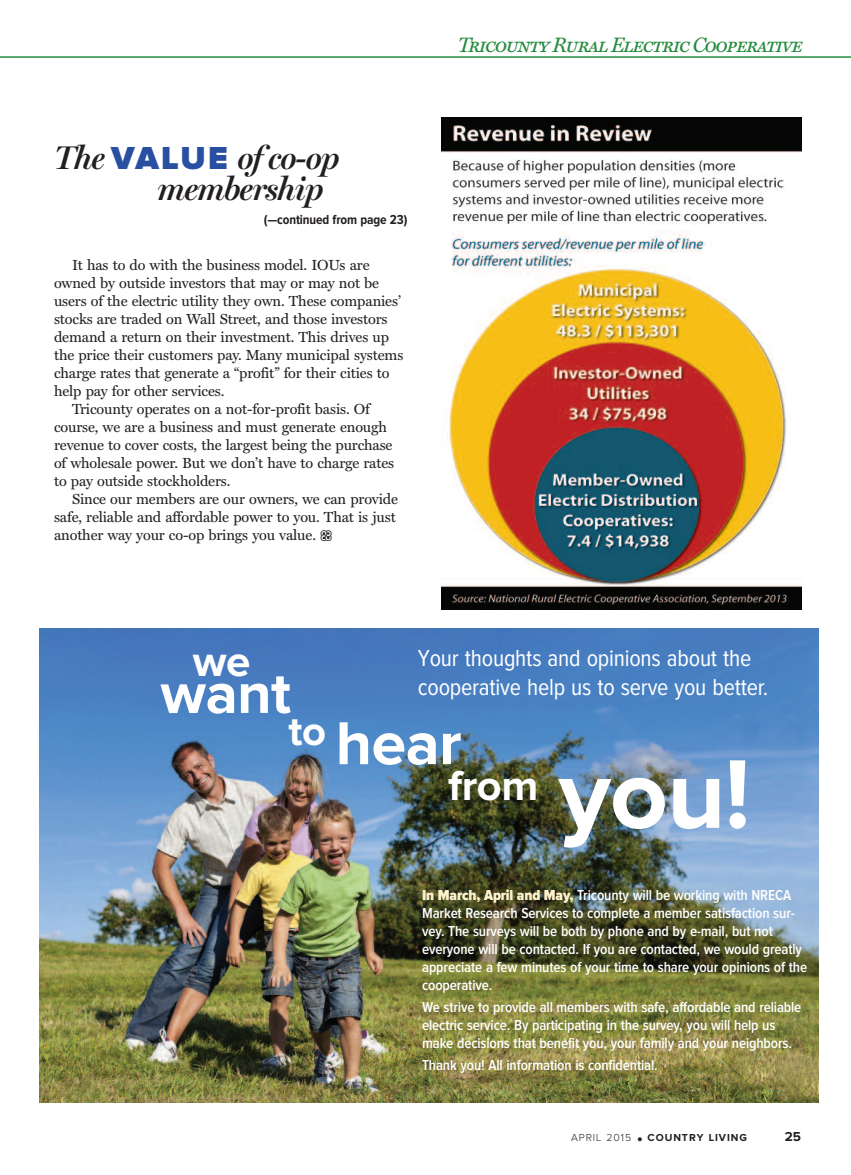
<style>
.page{position:relative;width:851px;height:1175px;background:#fff}
.page>*{position:absolute;margin:0;border:0;box-sizing:border-box;transform-origin:0 0}
.t1{font:700 101.1px "Proxima Nova";color:#fff}
.t2{font:700 62.7px "Proxima Nova";color:#fff}
.t3{font:700 59.4px "Proxima Nova";color:#fff}
.t4{font:700 44.1px "Proxima Nova";color:#fff}
.t5{font:700 43.35px "Proxima Nova";color:#fff}
.t6{font:italic 600 33px/31.5px "Miller Display";letter-spacing:-.03em;color:#231f20}
.t7{font:24px/28.8px "Proxima Nova Cond";letter-spacing:-.01em;color:#fff}
.t8{font:21px "Miller Text Italic SC";letter-spacing:-.06em;color:#238b3c}
.t9{font:600 15px/18px "Proxima Nova Cond";letter-spacing:-.01em;color:#fff}
.t10{font:14.7px "Miller Text";letter-spacing:-.01em;color:#231f20}
.t11{font:700 13.5px "Proxima Nova Cond";letter-spacing:-.01em;color:#231f20}
.t12{font:700 13.5px "Proxima Nova";color:#231f20}
.t13{font:700 10.5px "Proxima Nova";letter-spacing:.09em;color:#231f20}
.s1{font-family:"Proxima Nova";font-weight:900;font-style:normal;color:#284fa2}
.s2{font-weight:900;color:#fef2cc}
.s3{font-weight:300}
.s4{font-weight:300;font-size:19.5px}
</style>
<div class="page">
<hr style="left:0;top:56px;width:850px;height:2px;background:#238b3c">
<img style="left:40px;top:628px;width:778px;height:474px">
<img style="left:441px;top:117px;width:360px;height:492px">
<h3 class="t6" style="left:157px;top:141px;width:184px;text-indent:-103px">The <span class="s1">VALUE</span> of co-op membership</h3>
<p class="t11" style="left:264px;top:215px;width:145px">(—continued from page 23)</p>
<p class="t10" style="left:72px;top:256px;width:299px">It has to do with the business model. IOUs are</p>
<p class="t10" style="left:54px;top:274px;width:327px">owned by outside investors that may or may not be</p>
<p class="t10" style="left:54px;top:292px;width:348px">users of the electric utility they own. These companies’</p>
<p class="t10" style="left:54px;top:310px;width:335px">stocks are traded on Wall Street, and those investors</p>
<p class="t10" style="left:54px;top:328px;width:336px">demand a return on their investment. This drives up</p>
<p class="t10" style="left:54px;top:346px;width:351px">the price their customers pay. Many municipal systems</p>
<p class="t10" style="left:54px;top:364px;width:337px">charge rates that generate a “profit” for their cities to</p>
<p class="t10" style="left:54px;top:382px;width:172px">help pay for other services.</p>
<p class="t10" style="left:72px;top:400px;width:299px">Tricounty operates on a not-for-profit basis. Of</p>
<p class="t10" style="left:54px;top:418px;width:334px">course, we are a business and must generate enough</p>
<p class="t10" style="left:54px;top:436px;width:340px">revenue to cover costs, the largest being the purchase</p>
<p class="t10" style="left:54px;top:454px;width:341px">of wholesale power. But we don’t have to charge rates</p>
<p class="t10" style="left:54px;top:472px;width:178px">to pay outside stockholders.</p>
<p class="t10" style="left:72px;top:490px;width:327px">Since our members are our owners, we can provide</p>
<p class="t10" style="left:54px;top:508px;width:343px">safe, reliable and affordable power to you. That is just</p>
<p class="t10" style="left:54px;top:526px;width:263px">another way your co-op brings you value.</p>
<h3 class="t8" style="left:458px;top:33px;width:347px">Tricounty Rural Electric Cooperative</h3>
<h3 class="t7" style="left:418px;top:646px;width:352px">Your thoughts and opinions about the cooperative help us to serve you better.</h3>
<h3 class="t4" style="left:193px;top:646px;width:59px">we</h3>
<h3 class="t3" style="left:160px;top:673px;width:132px">want</h3>
<h2 class="t2" style="left:288px;top:722px;width:175px"><sup>to</sup> hear</h2>
<h3 class="t5" style="left:448px;top:771px;width:92px">from</h3>
<h1 class="t1" style="left:559px;top:760px;width:193px">you!</h1>
<p class="t9" style="left:422px;top:887px;width:386px"><span class="s2">In March, April and May,</span> Tricounty will be working with NRECA Market Research Services to complete a member satisfaction sur&shy;vey. The surveys will be both by phone and by e-mail, but not everyone will be contacted. If you are contacted, we would greatly appreciate a few minutes of your time to share your opinions of the cooperative.</p>
<p class="t9" style="left:422px;top:999px;width:381px">We strive to provide all members with safe, affordable and reliable electric service. By participating in the survey, you will help us make decisions that benefit you, your family and your neighbors.</p>
<p class="t9" style="left:422px;top:1057px;width:237px">Thank you! All information is confidential.</p>
<p class="t13" style="left:571px;top:1133px;width:177px"><span class="s3">APRIL 2015</span> <span class="s4">•</span> COUNTRY LIVING</p>
<p class="t12" style="left:784px;top:1131px;width:18px">25</p>
</div>
